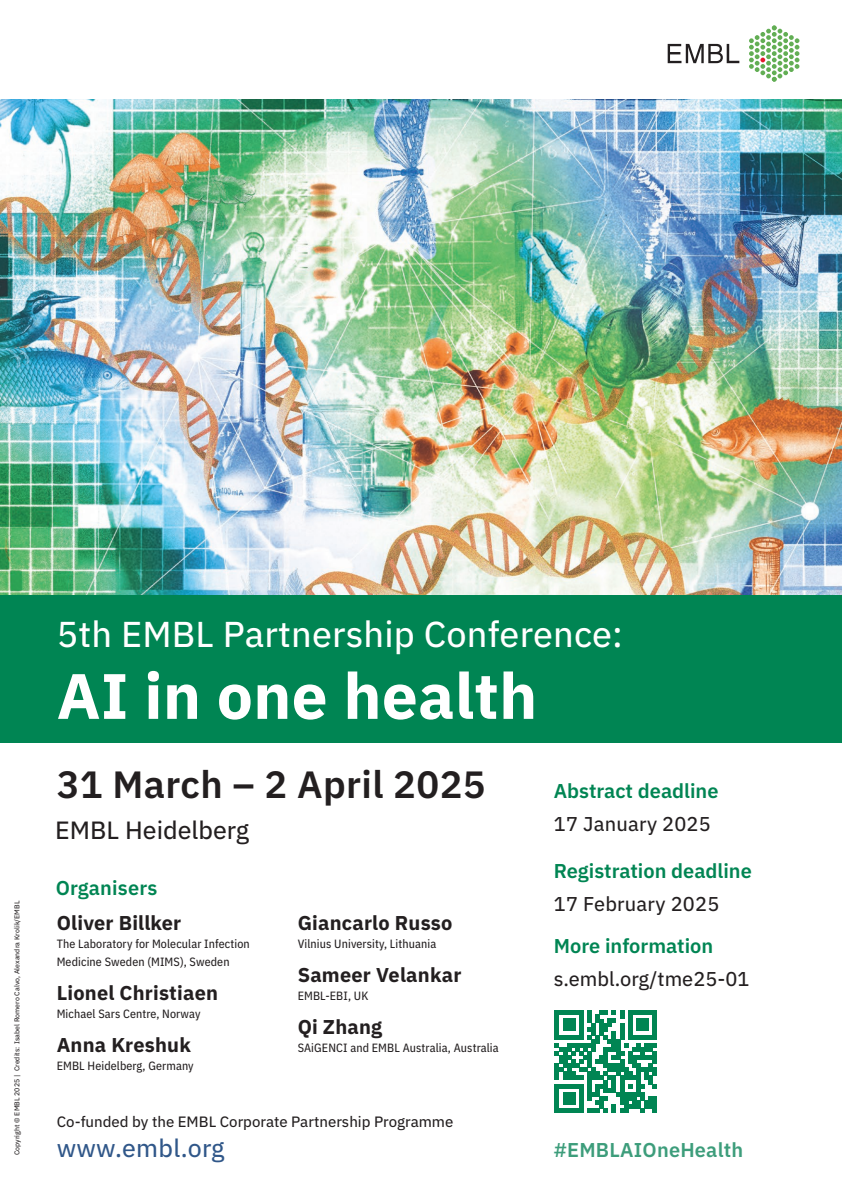
<style>
.page{position:relative;width:842px;height:1191px;background:#fff}
.page>*{position:absolute;margin:0;border:0;box-sizing:border-box;transform-origin:0 0}
.Conference_title_2024{font:700 64px "IBM Plex Sans";letter-spacing:.005em;color:#fff}
.Conference_Date_2024{font:600 38px "IBM Plex Sans";letter-spacing:.01em;color:#231f20}
.Conference_title_2024-2{font:36px "IBM Plex Sans Text";letter-spacing:.005em;color:#fff}
.Conference_Location_2024{font:25px "IBM Plex Sans Text";color:#231f20}
.t1{font:25px "IBM Plex Sans Text";letter-spacing:.01em;color:#305789}
.CCO_speakers___organisers_names_2024{font:700 20px "IBM Plex Sans";letter-spacing:.01em;color:#231f20}
.deadlines_head{font:600 20px "IBM Plex Sans";color:#008553}
.deadlines_2024{font:20px "IBM Plex Sans Text";letter-spacing:.01em;color:#231f20}
.URL_2024{font:20px "IBM Plex Sans Text";color:#231f20}
.hashtag_2024{font:600 20px "IBM Plex Sans";letter-spacing:.01em;color:#3d9d7b}
.Info_Organizer_2024{font:600 20px "IBM Plex Sans";letter-spacing:.01em;color:#008553}
.t2{font:15px "IBM Plex Sans Text";color:#231f20}
.CCO_speakers___organisers_names_2024-2{font:12px/18px "IBM Plex Sans Cond Text";letter-spacing:.01em;color:#231f20}
.credit_2024{font:7px "IBM Plex Sans Text";letter-spacing:.005em;color:#231f20}
</style>
<div class="page">
<img style="left:0;top:99px;width:842px;height:496px">
<svg style="left:555px;top:1010px;width:102px;height:102px"></svg>
<div style="left:0;top:595px;width:842px;height:148px;background:#008553"></div>
<svg style="left:749px;top:26px;width:50px;height:56px"></svg>
<svg style="left:668px;top:44px;width:71px;height:19px"></svg>
<p class="credit_2024" style="left:12px;top:1155px;width:256px;rotate:-90deg">Copyright © EMBL 2025 | Credits: Isabel Romero Calvo, Alexandra Krolik/EMBL</p>
<p class="Conference_title_2024-2" style="left:57px;top:606px;width:568px">5th EMBL Partnership Conference:</p>
<p class="Conference_title_2024" style="left:57px;top:645px;width:482px">AI in one health</p>
<p class="Conference_Date_2024" style="left:57px;top:754px;width:430px">31 March – 2 April 2025</p>
<p class="Conference_Location_2024" style="left:55px;top:811px;width:195px">EMBL Heidelberg</p>
<p class="Info_Organizer_2024" style="left:56px;top:872px;width:103px">Organisers</p>
<p class="CCO_speakers___organisers_names_2024" style="left:57px;top:907px;width:126px">Oliver Billker</p>
<p class="CCO_speakers___organisers_names_2024-2" style="left:57px;top:933px;width:195px">The Laboratory for Molecular Infection<br>Medicine Sweden (MIMS), Sweden</p>
<p class="CCO_speakers___organisers_names_2024" style="left:57px;top:977px;width:163px">Lionel Christiaen</p>
<p class="CCO_speakers___organisers_names_2024-2" style="left:57px;top:1003px;width:145px">Michael Sars Centre, Norway</p>
<p class="CCO_speakers___organisers_names_2024" style="left:57px;top:1028px;width:136px">Anna Kreshuk</p>
<p class="CCO_speakers___organisers_names_2024-2" style="left:57px;top:1055px;width:139px">EMBL Heidelberg, Germany</p>
<p class="CCO_speakers___organisers_names_2024" style="left:298px;top:907px;width:156px">Giancarlo Russo</p>
<p class="CCO_speakers___organisers_names_2024-2" style="left:298px;top:933px;width:140px">Vilnius University, Lithuania</p>
<p class="CCO_speakers___organisers_names_2024" style="left:298px;top:959px;width:165px">Sameer Velankar</p>
<p class="CCO_speakers___organisers_names_2024-2" style="left:298px;top:985px;width:72px">EMBL-EBI, UK</p>
<p class="CCO_speakers___organisers_names_2024" style="left:298px;top:1010px;width:86px">Qi Zhang</p>
<p class="CCO_speakers___organisers_names_2024-2" style="left:298px;top:1037px;width:203px">SAiGENCI and EMBL Australia, Australia</p>
<p class="t2" style="left:57px;top:1110px;width:398px">Co-funded by the EMBL Corporate Partnership Programme</p>
<h3 class="t1" style="left:57px;top:1129px;width:169px">www.embl.org</h3>
<p class="deadlines_head" style="left:554px;top:775px;width:166px">Abstract deadline</p>
<p class="deadlines_2024" style="left:554px;top:808px;width:159px">17 January 2025</p>
<p class="deadlines_head" style="left:554px;top:855px;width:199px">Registration deadline</p>
<p class="deadlines_2024" style="left:554px;top:888px;width:167px">17 February 2025</p>
<p class="deadlines_head" style="left:554px;top:930px;width:161px">More information</p>
<p class="URL_2024" style="left:554px;top:963px;width:197px">s.embl.org/tme25-01</p>
<p class="hashtag_2024" style="left:554px;top:1134px;width:191px">#EMBLAIOneHealth</p>
</div>
